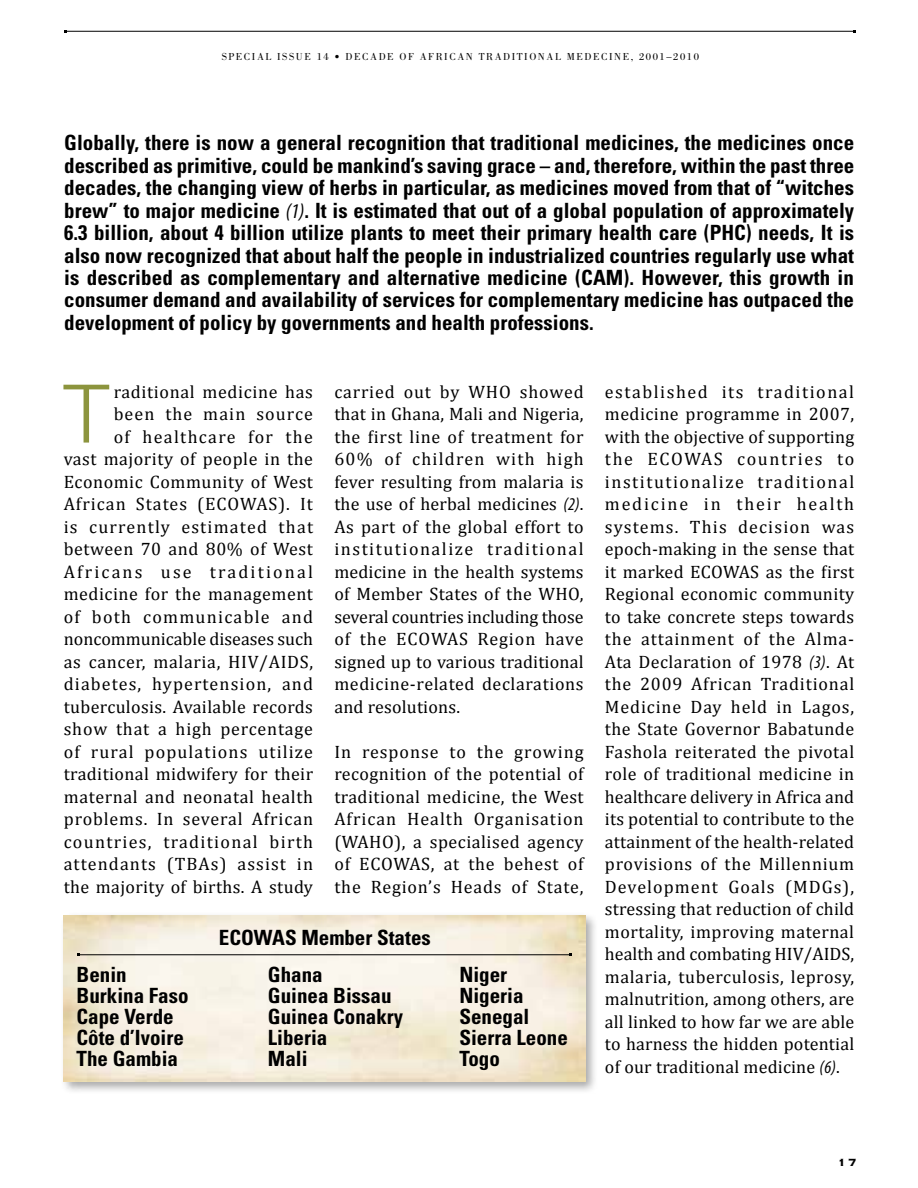
<style>
.page{position:relative;width:918px;height:1188px;background:#fff}
.page>*{position:absolute;margin:0;border:0;box-sizing:border-box;transform-origin:0 0}
.t1{font:300 81px "Helvetica Neue";color:#8c943d}
.t2{font:700 condensed 21px/21px "Univers";color:#000}
.t3{font:18px/22.5px "Cambria";letter-spacing:.03em;color:#000;text-align:justify}
.t4{font:18px "Cambria";color:#000}
.t5{font:18px "Cambria";letter-spacing:.065em;color:#000}
.t6{font:18px "Cambria";letter-spacing:.07em;color:#000}
.t7{font:18px "Cambria";letter-spacing:.06em;color:#000}
.t8{font:700 13.5px "Copperplate";color:#000}
.t9{font:10.5px "Bodoni";letter-spacing:.15em;color:#000}
.s1{font-family:"Myriad Pro";font-weight:400;font-style:italic}
.s2{font-family:"Myriad Pro";font-style:italic;font-stretch:condensed}
</style>
<div class="page">
<div style="left:60px;top:912px;width:538px;height:182px;background:#000;opacity:.34"></div>
<img style="left:64px;top:916px;width:522px;height:165px">
<hr style="left:78px;top:954px;width:493px;height:1px;background:#000">
<hr style="left:66px;top:31px;width:789px;height:1px;background:#000">
<p class="t9" style="left:222px;top:50px;width:479px">SPECIAL ISSUE 14 • DECADE OF AFRICAN TRADITIONAL MEDECINE, 2001–2010</p>
<p class="t2" style="left:64px;top:131px;width:792px;line-height:22.5px;text-align:justify">Globally, there is now a general recognition that traditional medicines, the medicines once described as primitive, could be mankind’s saving grace – and, therefore, within the past three decades, the changing view of herbs in particular, as medicines moved from that of “witches brew” to major medicine <span class="s1">(1)</span>. It is estimated that out of a global population of approximately 6.3 billion, about 4 billion utilize plants to meet their primary health care (PHC) needs, It is also now recognized that about half the people in industrialized countries regularly use what is described as complementary and alternative medicine (CA M). However, this growth in consumer demand and availability of services for complementary medicine has outpaced the development of policy by governments and health professions.</p>
<h1 class="t1" style="left:64px;top:364px;width:47px">T</h1>
<p class="t3" style="left:114px;top:380px;width:201px">raditional medicine has</p>
<p class="t7" style="left:114px;top:403px;width:201px">been the main source</p>
<p class="t3" style="left:114px;top:425px;width:201px">of healthcare for the</p>
<p class="t3" style="left:64px;top:448px;width:251px">vast majority of people in the</p>
<p class="t3" style="left:64px;top:470px;width:251px">Economic Community of West</p>
<p class="t3" style="left:64px;top:493px;width:251px">African States (ECO WAS). It</p>
<p class="t5" style="left:64px;top:516px;width:251px">is currently estimated that</p>
<p class="t3" style="left:64px;top:538px;width:251px">between 70 and 80% of West</p>
<p class="t3" style="left:64px;top:560px;width:251px">Africans use traditional</p>
<p class="t3" style="left:64px;top:583px;width:251px">medicine for the management</p>
<p class="t6" style="left:64px;top:606px;width:251px">of both communicable and</p>
<p class="t4" style="left:64px;top:628px;width:251px">noncommunicable diseases such</p>
<p class="t3" style="left:64px;top:650px;width:210px">as cancer, malaria, HIV /AID</p>
<p class="t3" style="left:64px;top:650px;width:251px;text-indent:236px">S, diabetes, hypertension, and tuberculosis. Available records show that a high percentage of rural populations utilize traditional midwifery for their maternal and neonatal health problems. In several African countries, traditional birth attendants (TBAs) assist in the majority of births. A study</p>
<p class="t3" style="left:334px;top:380px;width:251px">carried out by WHO showed that in Ghana, Mali and Nigeria, the first line of treatment for 60% of children with high fever resulting from malaria is the use of herbal medicines <span class="s2">(2)</span>.<br>As part of the global effort to institutionalize traditional medicine in the health systems of Member States of the WHO, several countries including those of the ECO WAS Region have signed up to various traditional medicine-related declarations and resolutions.</p>
<p class="t3" style="left:334px;top:740px;width:252px">In response to the growing recognition of the potential of traditional medicine, the West African Health Organisation (WAHO), a specialised agency of ECO WAS, at the behest of the Region’s Heads of State,</p>
<p class="t2" style="left:219px;top:926px;width:213px">ECOWAS Member States</p>
<p class="t2" style="left:77px;top:964px;width:113px">Benin<br>Burkina Faso<br>Cape Verde<br>Côte d’Ivoire<br>The Gambia</p>
<p class="t2" style="left:268px;top:964px;width:137px">Ghana<br>Guinea Bissau<br>Guinea Conakry<br>Liberia<br>Mali</p>
<p class="t2" style="left:459px;top:964px;width:110px">Niger<br>Nigeria<br>Senegal<br>Sierra Leone<br>Togo</p>
<p class="t3" style="left:605px;top:380px;width:251px">established its traditional medicine programme in 2007, with the objective of supporting the ECO WAS countries to institutionalize traditional medicine in their health systems. This decision was epoch-making in the sense that it marked ECO WAS as the first Regional economic community to take concrete steps towards the attainment of the Alma-Ata Declaration of 1978 <span class="s2">(3)</span>. At the 2009 African Traditional Medicine Day held in Lagos, the State Governor Babatunde Fashola reiterated the pivotal role of traditional medicine in healthcare delivery in Africa and its potential to contribute to the attainment of the health-related provisions of the Millennium Development Goals (MDG s), stressing that reduction of child mortality, improving maternal health and combating HIV /AID</p>
<p class="t3" style="left:605px;top:943px;width:251px;text-indent:237px">S, malaria, tuberculosis, leprosy, malnutrition, among others, are all linked to how far we are able to harness the hidden potential of our traditional medicine <span class="s2">(6)</span>.</p>
<p class="t8" style="left:838px;top:1153px;width:20px">17</p>
</div>
